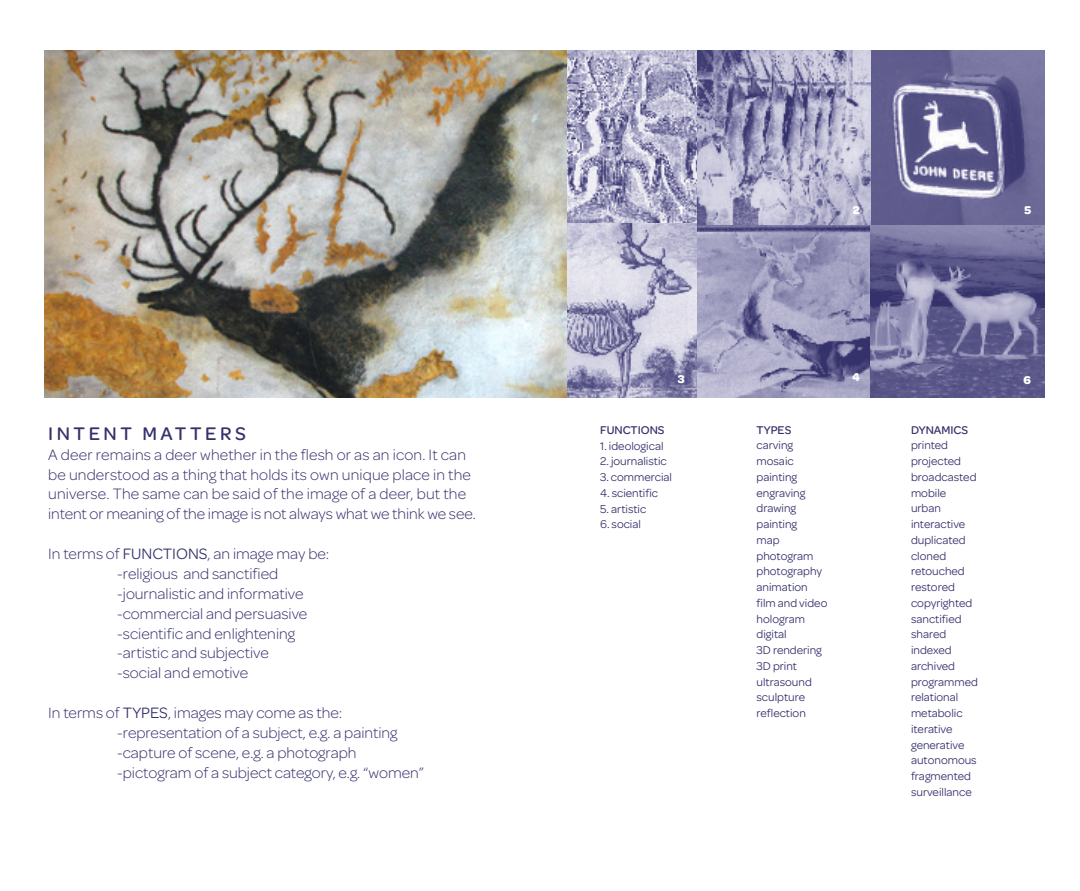
<style>
.page{position:relative;width:1080px;height:891px;background:#fff}
.page>*{position:absolute;margin:0;border:0;box-sizing:border-box;transform-origin:0 0}
.t1{font:500 19.5px "Omnes";letter-spacing:.18em;color:#34316b}
.t2{font:300 16.05px/19.8px "Omnes";color:#34316b}
.t3{font:12px/15.8px "Omnes";color:#34316b}
.t4{font:500 12px "Omnes";color:#34316b}
.t5{font:700 12px "Omnes";color:#fff}
.s1{font-weight:400}
</style>
<div class="page">
<img style="left:696px;top:224px;width:174px;height:173px">
<svg style="left:870px;top:224px;width:174px;height:173px;background:#716e9a"></svg>
<svg style="left:870px;top:50px;width:174px;height:174px;background:#72709b"></svg>
<svg style="left:696px;top:50px;width:174px;height:174px;background:#a4a3c0"></svg>
<svg style="left:566px;top:50px;width:130px;height:173px;background:#aaa9c3"></svg>
<svg style="left:566px;top:223px;width:130px;height:174px;background:#b4b3ca"></svg>
<img style="left:45px;top:50px;width:521px;height:348px">
<p class="t1" style="left:48px;top:422px;width:199px">INTENT MATTERS</p>
<p class="t2" style="left:48px;top:444px;width:429px">A deer remains a deer whether in the flesh or as an icon. It can be understood as a thing that holds its own unique place in the universe. The same can be said of the image of a deer, but the intent or meaning of the image is not always what we think we see.</p>
<p class="t2" style="left:117px;top:544px;width:214px;text-indent:-69px">In terms of <span class="s1">FUNCTIONS</span>, an image may be: -religious and sanctified -journalistic and informative -commercial and persuasive -scientific and enlightening -artistic and subjective<br>-social and emotive</p>
<p class="t2" style="left:117px;top:703px;width:308px;text-indent:-69px">In terms of <span class="s1">TYPES</span>, images may come as the: -representation of a subject, e.g. a painting -capture of scene, e.g. a photograph -pictogram of a subject category, e.g. “women”</p>
<p class="t5" style="left:853px;top:203px;width:8px">2</p>
<p class="t5" style="left:678px;top:203px;width:7px">1</p>
<p class="t5" style="left:1025px;top:203px;width:8px">5</p>
<p class="t5" style="left:678px;top:372px;width:9px">3</p>
<p class="t4" style="left:600px;top:423px;width:66px">FUNCTIONS</p>
<p class="t3" style="left:600px;top:438px;width:65px">1. ideological</p>
<p class="t3" style="left:600px;top:453px;width:68px">2. journalistic</p>
<p class="t3" style="left:600px;top:469px;width:73px">3. commercial</p>
<p class="t3" style="left:600px;top:485px;width:59px">4. scientific</p>
<p class="t3" style="left:600px;top:501px;width:48px">5. artistic</p>
<p class="t3" style="left:600px;top:516px;width:42px">6. social</p>
<p class="t4" style="left:757px;top:423px;width:36px">TYPES</p>
<p class="t3" style="left:757px;top:438px;width:72px">carving mosaic painting engraving drawing painting<br>map photogram photography animation film and video hologram digital<br>3D rendering<br>3D print ultrasound sculpture reflection</p>
<p class="t5" style="left:853px;top:370px;width:9px">4</p>
<p class="t5" style="left:1024px;top:373px;width:9px">6</p>
<p class="t4" style="left:911px;top:423px;width:59px">DYNAMICS</p>
<p class="t3" style="left:911px;top:438px;width:68px">printed projected broadcasted mobile urban interactive duplicated cloned retouched restored copyrighted sanctified shared indexed archived programmed relational metabolic iterative generative autonomous fragmented surveillance</p>
</div>
